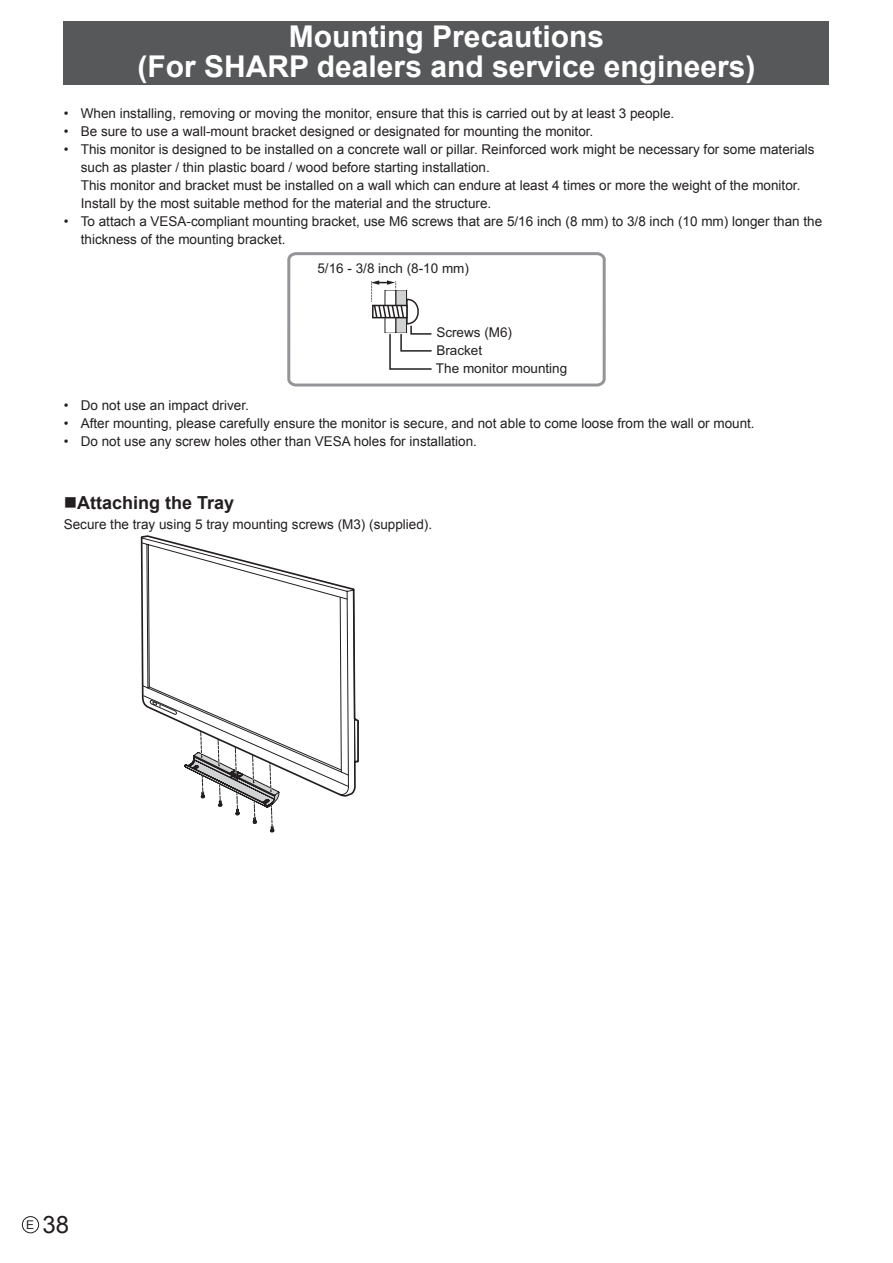
<style>
.page{position:relative;width:893px;height:1263px;background:#fff}
.page>*{position:absolute;margin:0;border:0;box-sizing:border-box;transform-origin:0 0}
.t1{font:700 30px/30px "Arial";color:#fff;text-align:center}
.t2{font:24px "Arial";color:#231f20}
.t3{font:700 18px "Arial";color:#231f20}
.t4{font:13.5px/18px "Arial";color:#231f20}
.s1{font-size:12px}
</style>
<div class="page">
<div style="left:64px;top:21px;width:765px;height:64px;background:#57585a"></div>
<div style="left:22px;top:1216px;width:17px;height:17px;border:1px solid #231f20;border-radius:50%"></div>
<svg style="left:287px;top:252px;width:319px;height:135px"></svg>
<svg style="left:141px;top:537px;width:214px;height:166px"></svg>
<svg style="left:143px;top:589px;width:216px;height:243px"></svg>
<h1 class="t1" style="left:137px;top:22px;width:619px">Mounting Precautions<br>(For SHARP dealers and service engineers)</h1>
<p class="t4" style="left:64px;top:104px;width:612px">• When installing, removing or moving the monitor, ensure that this is carried out by at least 3 people.</p>
<p class="t4" style="left:64px;top:122px;width:531px">• Be sure to use a wall-mount bracket designed or designated for mounting the monitor.</p>
<p class="t4" style="left:81px;top:140px;width:735px;text-indent:-17px">• This monitor is designed to be installed on a concrete wall or pillar. Reinforced work might be necessary for some materials such as plaster / thin plastic board / wood before starting installation.<br>This monitor and bracket must be installed on a wall which can endure at least 4 times or more the weight of the monitor.<br>Install by the most suitable method for the material and the structure.</p>
<p class="t4" style="left:81px;top:212px;width:743px;text-indent:-17px">• To attach a VESA-compliant mounting bracket, use M6 screws that are 5/16 inch (8 mm) to 3/8 inch (10 mm) longer than the thickness of the mounting bracket.</p>
<p class="t4" style="left:317px;top:259px;width:153px">5/16 - 3/8 inch (8-10 mm)</p>
<p class="t4" style="left:436px;top:323px;width:133px">Screws (M6)<br>Bracket<br>The monitor mounting</p>
<p class="t4" style="left:64px;top:396px;width:187px">• Do not use an impact driver.</p>
<p class="t4" style="left:64px;top:414px;width:692px">• After mounting, please carefully ensure the monitor is secure, and not able to come loose from the wall or mount.</p>
<p class="t4" style="left:64px;top:432px;width:415px">• Do not use any screw holes other than VESA holes for installation.</p>
<h3 class="t3" style="left:64px;top:490px;width:172px">■Attaching the Tray</h3>
<p class="t4" style="left:64px;top:515px;width:370px">Secure the tray using 5 tray mounting screws (M3) (supplied).</p>
<h2 class="t2" style="left:26px;top:1208px;width:44px"><span class="s1">E</span> 38</h2>
</div>
